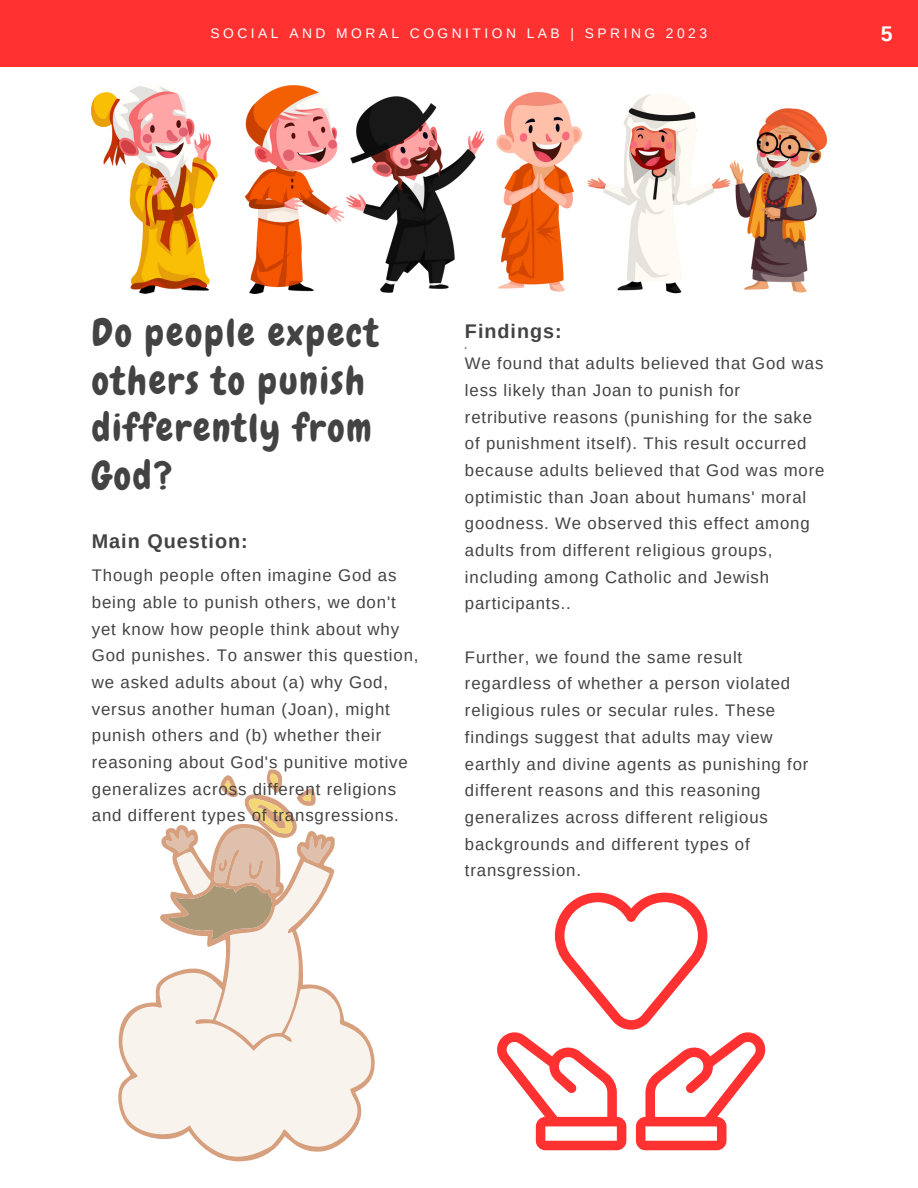
<style>
.page{position:relative;width:918px;height:1188px;background:#fff}
.page>*{position:absolute;margin:0;border:0;box-sizing:border-box;transform-origin:0 0}
.t1{font:38.4px/47.7px "Chewy";letter-spacing:.05em;color:#434343}
.t2{font:700 21.3px "Arimo";color:#fff}
.t3{font:700 19.8px "Arimo";letter-spacing:.05em;color:#434343}
.t4{font:16.8px/26.7px "Arimo";letter-spacing:.05em;color:#434343}
.t5{font:13.8px "Arimo";letter-spacing:.25em;color:#fff}
.t6{font:700 3.3px "Arimo";color:#434343}
</style>
<div class="page">
<div style="left:0;top:0;width:918px;height:67px;background:#ff3131"></div>
<svg style="left:220px;top:769px;width:96px;height:55px"></svg>
<svg style="left:118px;top:824px;width:257px;height:337px;fill:#f8f4ed"></svg>
<img style="left:92px;top:85px;width:734px;height:208px">
<svg style="left:497px;top:893px;width:269px;height:257px"></svg>
<p class="t5" style="left:211px;top:26px;width:498px">SOCIAL AND MORAL COGNITION LAB | SPRING 2023</p>
<p class="t2" style="left:881px;top:22px;width:13px">5</p>
<h1 class="t1" style="left:92px;top:309px;width:288px">Do people expect others to punish differently from<br>God?</h1>
<p class="t3" style="left:465px;top:320px;width:98px">Findings:</p>
<p class="t6" style="left:465px;top:346px;width:3px">2</p>
<p class="t4" style="left:465px;top:350px;width:361px">We found that adults believed that God was less likely than Joan to punish for retributive reasons (punishing for the sake of punishment itself). This result occurred because adults believed that God was more optimistic than Joan about humans' moral goodness. We observed this effect among adults from different religious groups, including among Catholic and Jewish participants..</p>
<p class="t4" style="left:465px;top:644px;width:345px">Further, we found the same result regardless of whether a person violated religious rules or secular rules. These findings suggest that adults may view earthly and divine agents as punishing for different reasons and this reasoning generalizes across different religious backgrounds and different types of transgression.</p>
<p class="t3" style="left:92px;top:530px;width:158px">Main Question:</p>
<p class="t4" style="left:92px;top:562px;width:328px">Though people often imagine God as being able to punish others, we don't yet know how people think about why God punishes. To answer this question, we asked adults about (a) why God, versus another human (Joan), might punish others and (b) whether their reasoning about God's punitive motive generalizes across different religions and different types of transgressions.</p>
</div>
